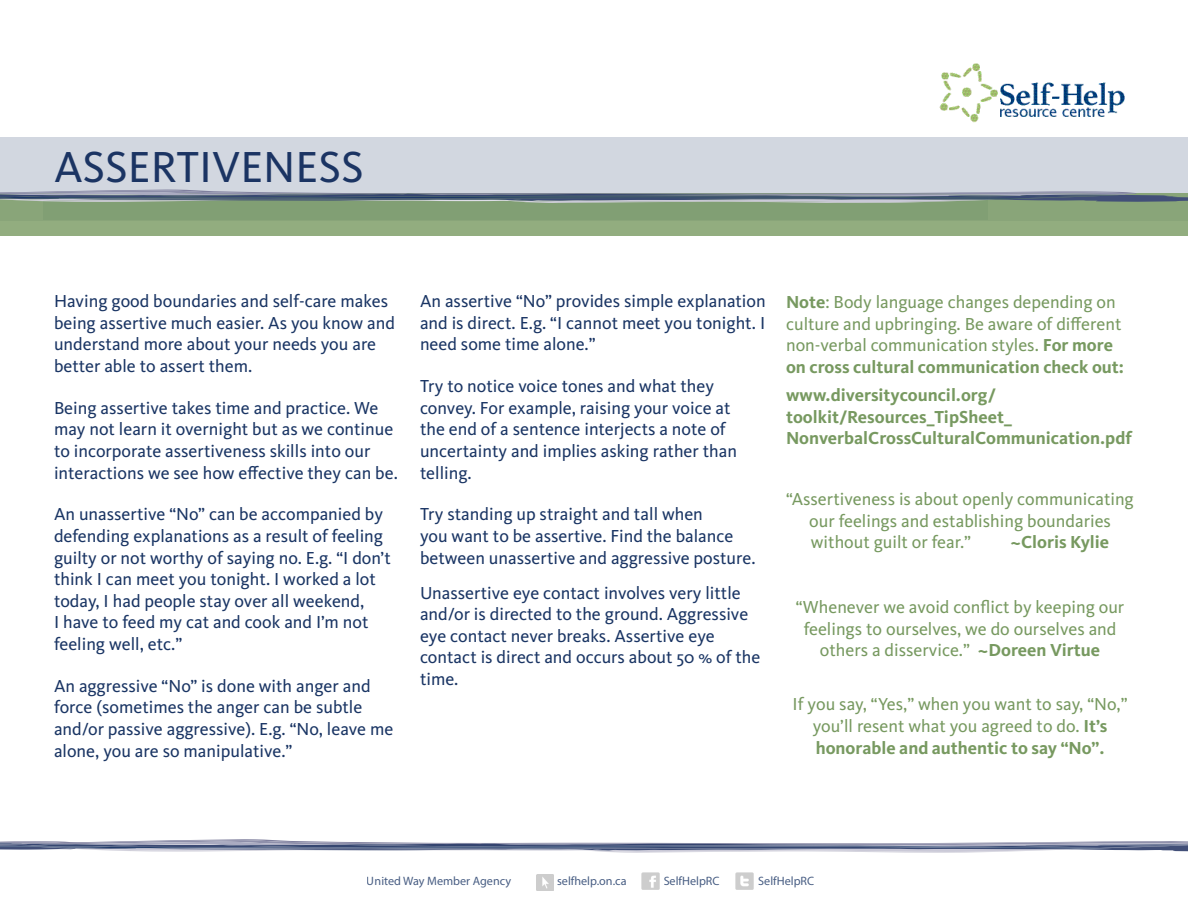
<style>
.page{position:relative;width:1188px;height:918px;background:#fff}
.page>*{position:absolute;margin:0;border:0;box-sizing:border-box;transform-origin:0 0}
.t1{font:45px "Kievit Pro";color:#1b3463}
.t2{font:18px/21.6px "Kievit Pro";color:#1a3564}
.t3{font:18px/21.6px "Kievit Pro";color:#779960}
.t4{font:700 18px/21.6px "Kievit Pro";color:#779960}
.t5{font:12.15px "Myriad Pro";color:#1a3564}
.s1{font-weight:700}
</style>
<div class="page">
<div style="left:0;top:137px;width:1188px;height:83px;background:#d2d7e0"></div>
<div style="left:0;top:193px;width:1188px;height:42px;background:#89a579"></div>
<svg style="left:0;top:190px;width:1188px;height:13px"></svg>
<img style="left:939px;top:63px;width:186px;height:60px">
<svg style="left:0;top:839px;width:1188px;height:14px"></svg>
<img style="left:641px;top:872px;width:19px;height:18px">
<img style="left:735px;top:872px;width:19px;height:18px">
<img style="left:537px;top:874px;width:16px;height:17px">
<h1 class="t1" style="left:54px;top:139px;width:311px">ASSERTIVENESS</h1>
<p class="t2" style="left:54px;top:290px;width:342px">Having good boundaries and self-care makes being assertive much easier. As you know and understand more about your needs you are better able to assert them.</p>
<p class="t2" style="left:54px;top:397px;width:345px">Being assertive takes time and practice. We may not learn it overnight but as we continue to incorporate assertiveness skills into our interactions we see how effective they can be.</p>
<p class="t2" style="left:54px;top:503px;width:339px">An unassertive “No” can be accompanied by defending explanations as a result of feeling guilty or not worthy of saying no. E.g. “I don’t think I can meet you tonight. I worked a lot today, I had people stay over all weekend,<br>I have to feed my cat and cook and I’m not feeling well, etc.”</p>
<p class="t2" style="left:54px;top:675px;width:341px">An aggressive “No” is done with anger and force (sometimes the anger can be subtle and/or passive aggressive). E.g. “No, leave me alone, you are so manipulative.”</p>
<p class="t2" style="left:420px;top:290px;width:347px;text-align:justify">An assertive “No” provides simple explanation and is direct. E.g. “I cannot meet you tonight. I need some time alone.”</p>
<p class="t2" style="left:420px;top:375px;width:319px">Try to notice voice tones and what they convey. For example, raising your voice at the end of a sentence interjects a note of uncertainty and implies asking rather than telling.</p>
<p class="t2" style="left:420px;top:503px;width:337px">Try standing up straight and tall when<br>you want to be assertive. Find the balance between unassertive and aggressive posture.</p>
<p class="t2" style="left:420px;top:582px;width:342px">Unassertive eye contact involves very little and/or is directed to the ground. Aggressive eye contact never breaks. Assertive eye contact is direct and occurs about 50 % of the time.</p>
<p class="t3" style="left:786px;top:291px;width:339px"><span class="s1">Note</span>: Body language changes depending on culture and upbringing. Be aware of different non-verbal communication styles. <span class="s1">For more on cross cultural communication check out:</span></p>
<p class="t4" style="left:786px;top:384px;width:347px">www.diversitycouncil.org/ toolkit/Resources_TipSheet_<br>NonverbalCrossCulturalCommunication.pdf</p>
<p class="t3" style="left:809px;top:488px;width:326px;text-indent:-23px">“Assertiveness is about openly communicating our feelings and establishing boundaries without guilt or fear.”</p>
<p class="t4" style="left:1011px;top:531px;width:100px">~Cloris Kylie</p>
<p class="t3" style="left:796px;top:596px;width:330px;text-align:center">“Whenever we avoid conflict by keeping our feelings to ourselves, we do ourselves and others a disservice.” <span class="s1">~Doreen Virtue</span></p>
<p class="t3" style="left:793px;top:693px;width:336px;text-align:center">If you say, “Yes,” when you want to say, “No,” you’ll resent what you agreed to do. <span class="s1">It’s honorable and authentic to say “No”.</span></p>
<p class="t5" style="left:367px;top:873px;width:146px">United Way Member Agency</p>
<p class="t5" style="left:557px;top:873px;width:71px">selfhelp.on.ca</p>
<p class="t5" style="left:664px;top:873px;width:57px">SelfHelpRC</p>
<p class="t5" style="left:758px;top:873px;width:57px">SelfHelpRC</p>
</div>
